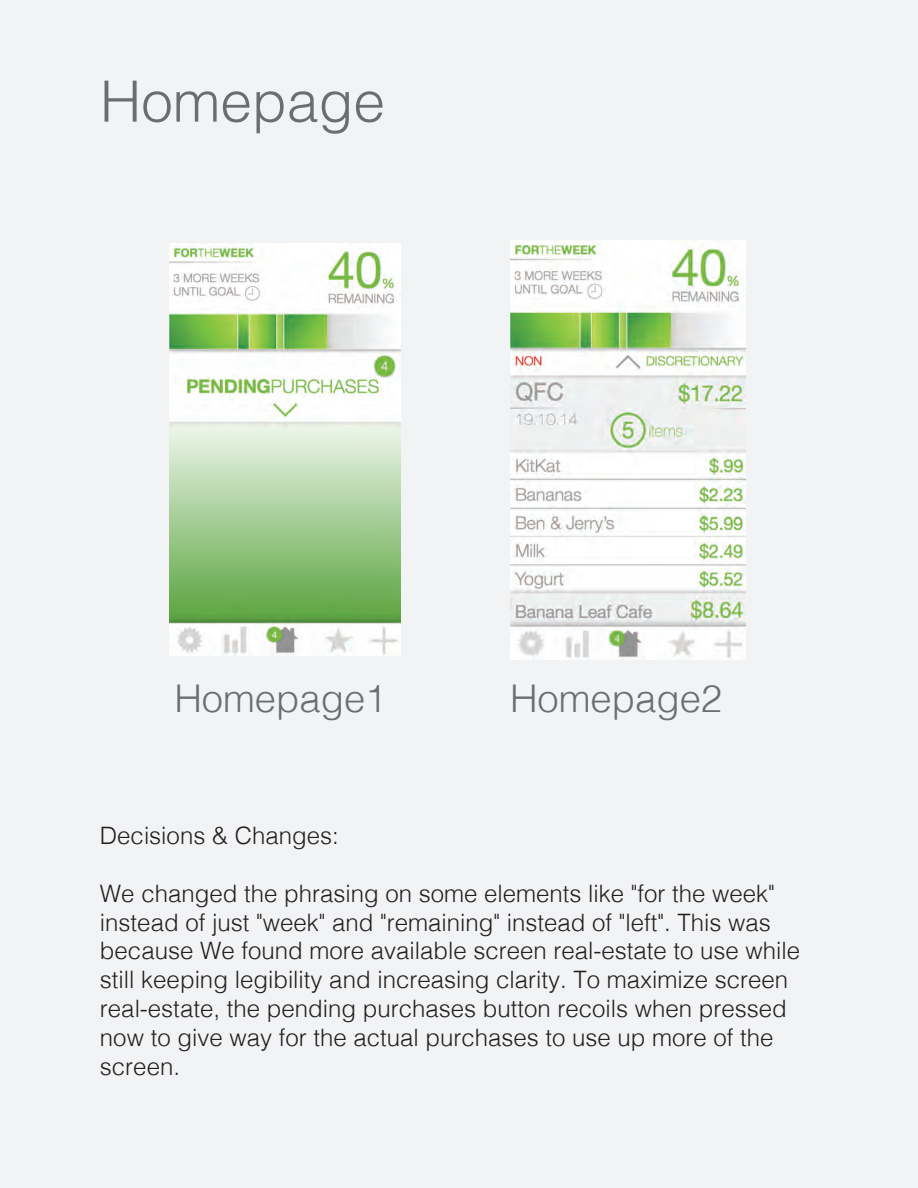
<style>
.page{position:relative;width:918px;height:1188px;background:#f2f3f4}
.page>*{position:absolute;margin:0;border:0;box-sizing:border-box;transform-origin:0 0}
.t1{font:300 57px "Helvetica";color:#6c6d70}
.t2{font:300 38.1px "Helvetica";color:#6c6d70}
.t3{font:300 24px/28.8px "Helvetica";color:#231f20}
</style>
<div class="page">
<img style="left:169px;top:244px;width:232px;height:412px">
<img style="left:510px;top:240px;width:236px;height:419px">
<h1 class="t1" style="left:100px;top:53px;width:287px">Homepage</h1>
<h2 class="t2" style="left:174px;top:666px;width:214px">Homepage1</h2>
<h2 class="t2" style="left:510px;top:666px;width:214px">Homepage2</h2>
<p class="t3" style="left:100px;top:820px;width:240px">Decisions &amp; Changes:</p>
<p class="t3" style="left:100px;top:877px;width:702px">We changed the phrasing on some elements like "for the week" instead of just "week" and "remaining" instead of "left". This was because We found more available screen real-estate to use while still keeping legibility and increasing clarity. To maximize screen real-estate, the pending purchases button recoils when pressed now to give way for the actual purchases to use up more of the screen.</p>
</div>
